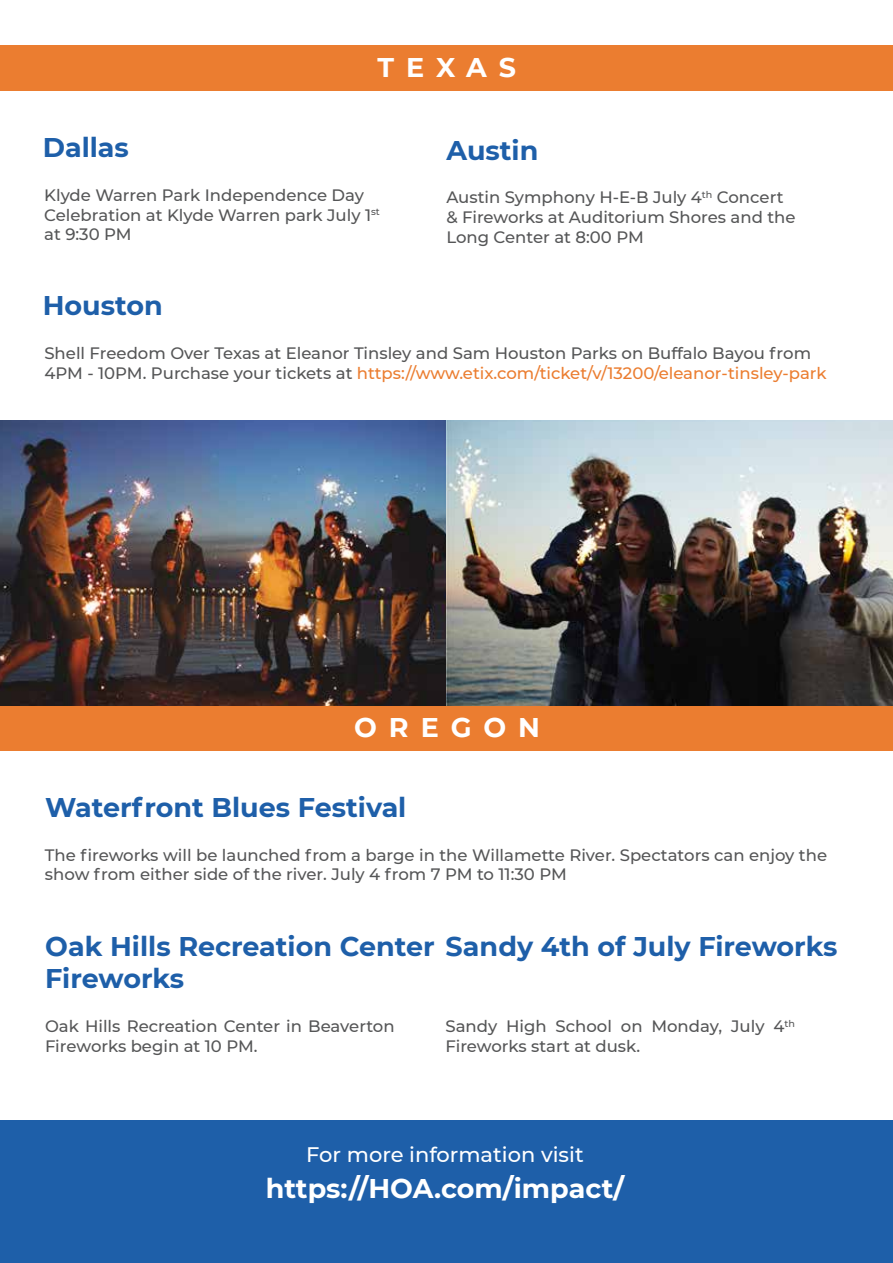
<style>
.page{position:relative;width:893px;height:1263px;background:#fff}
.page>*{position:absolute;margin:0;border:0;box-sizing:border-box;transform-origin:0 0}
.t1{font:700 27px/32.4px "Montserrat";color:#1e5fa9}
.t2{font:700 27px "Montserrat";letter-spacing:.005em;color:#fff}
.t3{font:500 21px "Montserrat";color:#fff}
.t4{font:500 16.5px/19.8px "Montserrat";color:#555657}
.s1{color:#eb7d30}
</style>
<div class="page">
<div style="left:0;top:1120px;width:893px;height:143px;background:#1e5fa9"></div>
<div style="left:0;top:45px;width:893px;height:45px;background:#eb7d30"></div>
<div style="left:0;top:705px;width:893px;height:45px;background:#eb7d30"></div>
<img style="left:0;top:421px;width:446px;height:284px">
<img style="left:446px;top:421px;width:447px;height:284px">
<h1 class="t1" style="left:43px;top:130px;width:88px">Dallas</h1>
<h1 class="t2" style="left:378px;top:48px;width:140px">TEXAS</h1>
<h1 class="t1" style="left:447px;top:133px;width:93px">Austin</h1>
<p class="t4" style="left:44px;top:184px;width:337px">Klyde Warren Park Independence Day<br>Celebration at Klyde Warren park July 1<sup>st </sup>at 9:30 PM</p>
<h1 class="t1" style="left:43px;top:288px;width:122px">Houston</h1>
<p class="t4" style="left:446px;top:187px;width:351px">Austin Symphony H-E-B July 4<sup>th</sup> Concert &amp; Fireworks at Auditorium Shores and the<br>Long Center at 8:00 PM</p>
<p class="t4" style="left:44px;top:343px;width:784px">Shell Freedom Over Texas at Eleanor Tinsley and Sam Houston Parks on Buffalo Bayou from<br>4PM - 10PM. Purchase your tickets at <span class="s1">https://www.etix.com/ticket/v/13200/eleanor-tinsley-park</span></p>
<h1 class="t2" style="left:354px;top:708px;width:187px">OREGON</h1>
<h1 class="t1" style="left:45px;top:790px;width:363px">Waterfront Blues Festival</h1>
<p class="t4" style="left:45px;top:844px;width:784px">The fireworks will be launched from a barge in the Willamette River. Spectators can enjoy the show from either side of the river. July 4 from 7 PM to 11:30 PM</p>
<h1 class="t1" style="left:45px;top:928px;width:794px">Oak Hills Recreation Center Sandy 4th of July Fireworks<br>Fireworks</h1>
<p class="t4" style="left:445px;top:1016px;width:351px">Sandy High School on Monday, July 4<sup>th<br></sup>Fireworks start at dusk.</p>
<p class="t4" style="left:45px;top:1016px;width:351px">Oak Hills Recreation Center in Beaverton<br>Fireworks begin at 10 PM.</p>
<p class="t3" style="left:306px;top:1140px;width:279px">For more information visit</p>
<h1 class="t2" style="left:266px;top:1169px;width:360px">https://HOA.com/impact/</h1>
</div>
